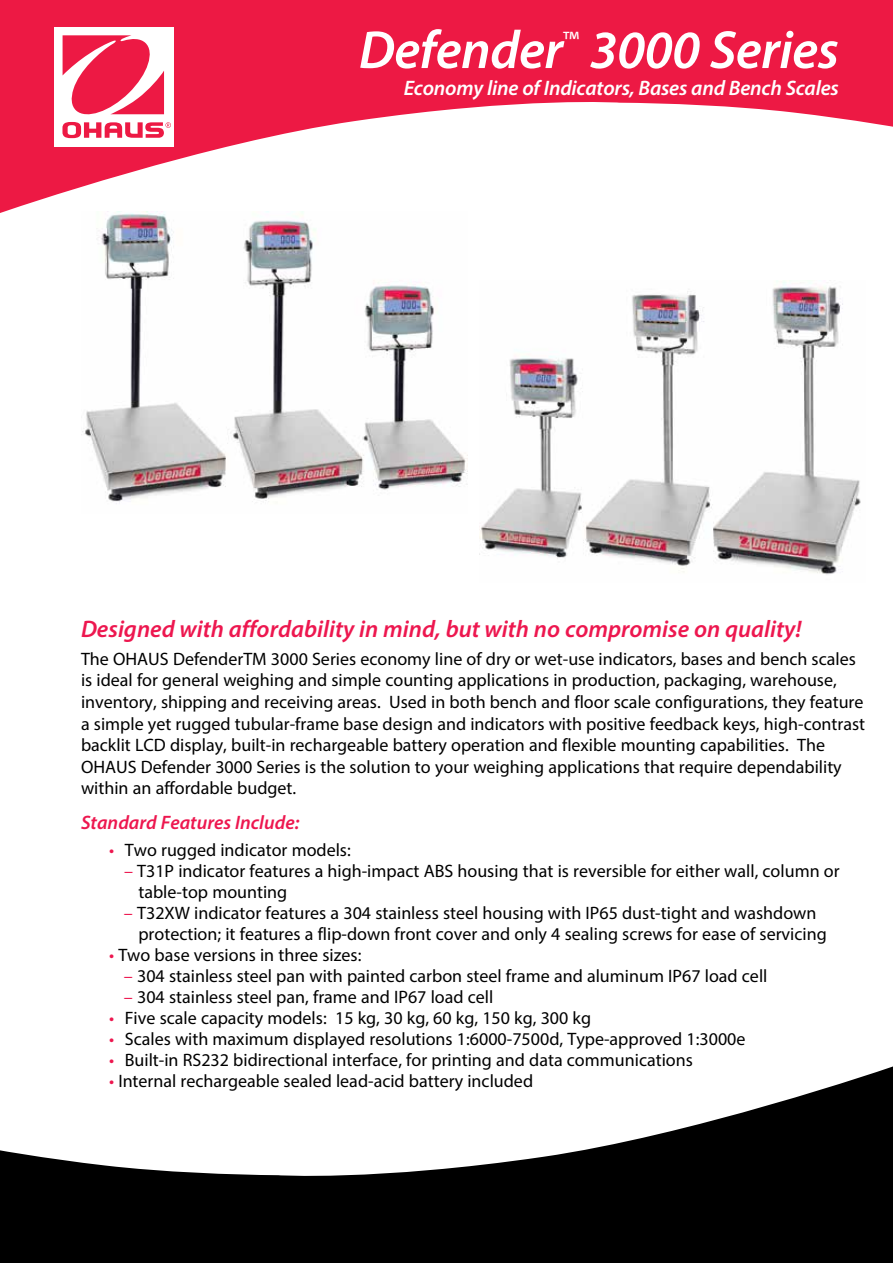
<style>
.page{position:relative;width:893px;height:1263px;background:#fff}
.page>*{position:absolute;margin:0;border:0;box-sizing:border-box;transform-origin:0 0}
.t1{font:italic 600 54px "Myriad Pro";letter-spacing:-.01em;color:#fff}
.t2{font:italic 600 24px "Myriad Pro";color:#ed174f}
.t3{font:italic 600 21px "Myriad Pro";letter-spacing:-.01em;color:#fff}
.t4{font:italic 600 19.5px "Myriad Pro";color:#ed174f}
.t5{font:18px/21.6px "Myriad Pro";color:#000}
.s1{color:#ed174f}
</style>
<div class="page">
<img style="left:81px;top:220px;width:387px;height:284px">
<img style="left:480px;top:281px;width:381px;height:294px">
<svg style="left:0;top:0;width:893px;height:220px;fill:#ed1944"></svg>
<div style="left:54px;top:27px;width:120px;height:119px;background:#fff"></div>
<svg style="left:62px;top:35px;width:109px;height:103px"></svg>
<svg style="left:0;top:1066px;width:893px;height:197px;fill:#000"></svg>
<h1 class="t1" style="left:359px;top:16px;width:482px">Defender<sup>™</sup> 3000 Series</h1>
<p class="t3" style="left:404px;top:75px;width:437px">Economy line of Indicators, Bases and Bench Scales</p>
<h2 class="t2" style="left:81px;top:613px;width:722px">Designed with affordability in mind, but with no compromise on quality!</h2>
<p class="t5" style="left:81px;top:648px;width:786px">The OHAUS DefenderTM 3000 Series economy line of dry or wet-use indicators, bases and bench scales is ideal for general weighing and simple counting applications in production, packaging, warehouse, inventory, shipping and receiving areas. Used in both bench and floor scale configurations, they feature a simple yet rugged tubular-frame base design and indicators with positive feedback keys, high-contrast backlit LCD display, built-in rechargeable battery operation and flexible mounting capabilities. The OHAUS Defender 3000 Series is the solution to your weighing applications that require dependability within an affordable budget.</p>
<p class="t4" style="left:81px;top:810px;width:220px">Standard Features Include:</p>
<p class="t5" style="left:109px;top:839px;width:243px"><span class="s1">•</span> Two rugged indicator models:</p>
<p class="t5" style="left:138px;top:860px;width:703px;line-height:21px;text-indent:-14px"><span class="s1">–</span> T31P indicator features a high-impact ABS housing that is reversible for either wall, column or table-top mounting</p>
<p class="t5" style="left:138px;top:902px;width:690px;line-height:21px;text-indent:-14px"><span class="s1">–</span> T32XW indicator features a 304 stainless steel housing with IP65 dust-tight and washdown protection; it features a flip-down front cover and only 4 sealing screws for ease of servicing</p>
<p class="t5" style="left:109px;top:944px;width:254px"><span class="s1">•</span> Two base versions in three sizes:</p>
<p class="t5" style="left:124px;top:965px;width:645px"><span class="s1">–</span> 304 stainless steel pan with painted carbon steel frame and aluminum IP67 load cell</p>
<p class="t5" style="left:124px;top:986px;width:371px"><span class="s1">–</span> 304 stainless steel pan, frame and IP67 load cell</p>
<p class="t5" style="left:109px;top:1007px;width:484px"><span class="s1">•</span> Five scale capacity models: 15 kg, 30 kg, 60 kg, 150 kg, 300 kg</p>
<p class="t5" style="left:109px;top:1028px;width:638px"><span class="s1">•</span> Scales with maximum displayed resolutions 1:6000-7500d, Type-approved 1:3000e</p>
<p class="t5" style="left:109px;top:1049px;width:585px"><span class="s1">•</span> Built-in RS232 bidirectional interface, for printing and data communications</p>
<p class="t5" style="left:109px;top:1070px;width:426px"><span class="s1">•</span> Internal rechargeable sealed lead-acid battery included</p>
</div>
